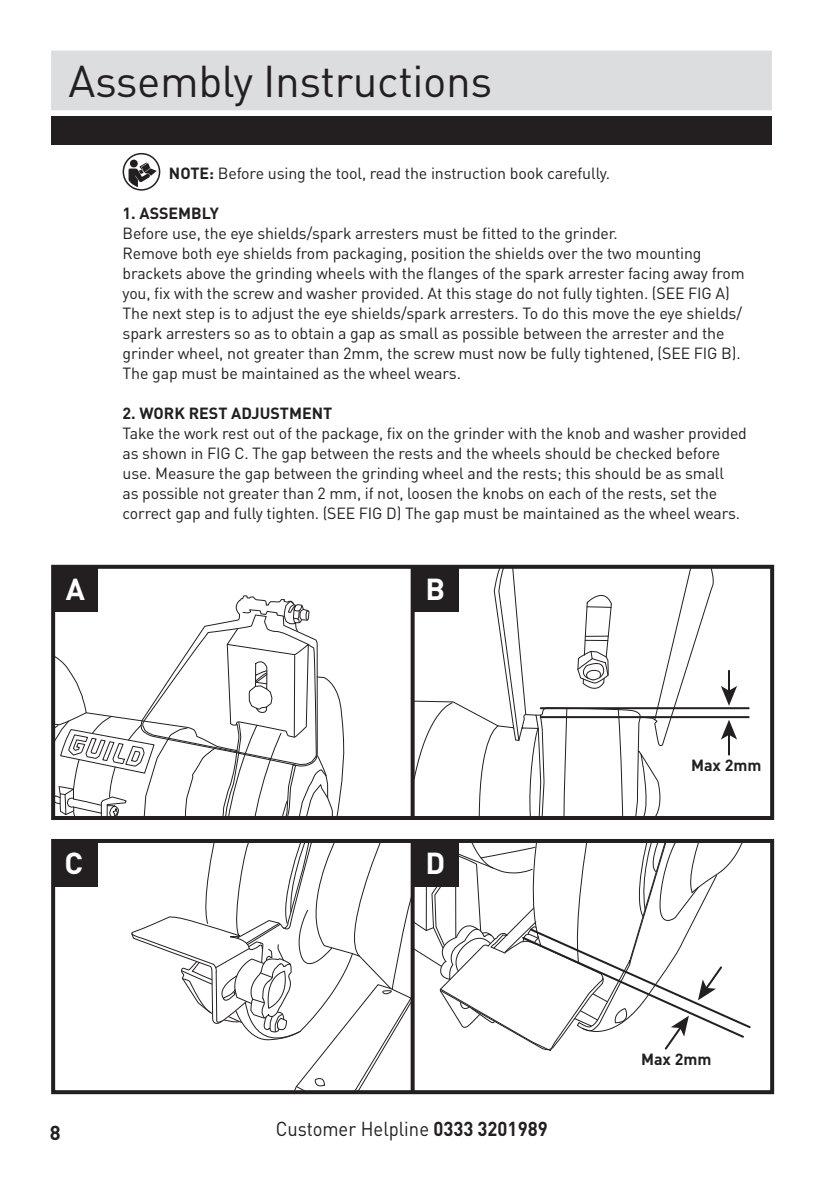
<style>
.page{position:relative;width:823px;height:1191px;background:#fff}
.page>*{position:absolute;margin:0;border:0;box-sizing:border-box;transform-origin:0 0}
.t1{font:44px "DIN";letter-spacing:-.01em;color:#231f20}
.t2{font:700 30px "DIN";color:#fff}
.t3{font:20px "DIN";color:#231f20;scale:.92 1}
.t4{font:700 20px "DIN";color:#231f20}
.t5{font:16px/20px "DIN";letter-spacing:-.01em;color:#231f20}
.t6{font:700 16px "DIN";color:#231f20}
.s1{font-weight:700}
</style>
<div class="page">
<div style="left:51px;top:51px;width:720px;height:59px;background:#dcdddf"></div>
<div style="left:51px;top:116px;width:720px;height:28px;background:#231f20"></div>
<div style="left:122px;top:153px;width:38px;height:38px;border:2px solid #231f20;border-radius:50%"></div>
<div style="left:130px;top:160px;width:8px;height:7px;background:#231f20;border-radius:50%"></div>
<svg style="left:128px;top:162px;width:29px;height:25px"></svg>
<svg style="left:56px;top:595px;width:288px;height:220px"></svg>
<svg style="left:414px;top:570px;width:300px;height:245px"></svg>
<hr style="left:540px;top:707px;width:208px;height:2px;background:#231f20">
<hr style="left:540px;top:716px;width:208px;height:2px;background:#231f20">
<hr style="left:727px;top:671px;width:2px;height:20px;background:#231f20">
<svg style="left:721px;top:686px;width:15px;height:20px"></svg>
<hr style="left:727px;top:734px;width:2px;height:20px;background:#231f20">
<svg style="left:721px;top:720px;width:15px;height:19px"></svg>
<svg style="left:131px;top:844px;width:620px;height:251px"></svg>
<div style="left:51px;top:565px;width:722px;height:255px;border:4px solid #231f20"></div>
<svg style="left:410px;top:566px;width:4px;height:253px"></svg>
<div style="left:52px;top:566px;width:45px;height:46px;background:#231f20"></div>
<div style="left:413px;top:566px;width:45px;height:46px;background:#231f20"></div>
<div style="left:51px;top:839px;width:722px;height:255px;border:4px solid #231f20"></div>
<svg style="left:410px;top:840px;width:4px;height:253px"></svg>
<div style="left:52px;top:841px;width:45px;height:45px;background:#231f20"></div>
<div style="left:413px;top:841px;width:45px;height:45px;background:#231f20"></div>
<h1 class="t1" style="left:69px;top:53px;width:425px">Assembly Instructions</h1>
<p class="t5" style="left:169px;top:163px;width:442px"><span class="s1">NOTE:</span> Before using the tool, read the instruction book carefully.</p>
<p class="t6" style="left:122px;top:202px;width:98px">1. ASSEMBLY</p>
<p class="t5" style="left:122px;top:223px;width:623px">Before use, the eye shields/spark arresters must be fitted to the grinder.<br>Remove both eye shields from packaging, position the shields over the two mounting brackets above the grinding wheels with the flanges of the spark arrester facing away from you, fix with the screw and washer provided. At this stage do not fully tighten. (SEE FIG A)<br>The next step is to adjust the eye shields/spark arresters. To do this move the eye shields/ spark arresters so as to obtain a gap as small as possible between the arrester and the grinder wheel, not greater than 2mm, the screw must now be fully tightened, (SEE FIG B).<br>The gap must be maintained as the wheel wears.</p>
<p class="t6" style="left:122px;top:402px;width:211px">2. WORK REST ADJUSTMENT</p>
<p class="t5" style="left:122px;top:423px;width:625px">Take the work rest out of the package, fix on the grinder with the knob and washer provided as shown in FIG C. The gap between the rests and the wheels should be checked before use. Measure the gap between the grinding wheel and the rests; this should be as small<br>as possible not greater than 2 mm, if not, loosen the knobs on each of the rests, set the correct gap and fully tighten. (SEE FIG D) The gap must be maintained as the wheel wears.</p>
<h2 class="t2" style="left:66px;top:569px;width:21px">A</h2>
<h2 class="t2" style="left:425px;top:569px;width:21px">B</h2>
<h2 class="t2" style="left:65px;top:843px;width:20px">C</h2>
<h2 class="t2" style="left:425px;top:843px;width:21px">D</h2>
<p class="t4" style="left:50px;top:1119px;width:12px">8</p>
<p class="t3" style="left:275px;top:1116px;width:297px">Customer Helpline <span class="s1">0333 3201989</span></p>
<p class="t6" style="left:690px;top:755px;width:72px">Max 2mm</p>
<p class="t6" style="left:640px;top:1049px;width:72px">Max 2mm</p>
</div>
